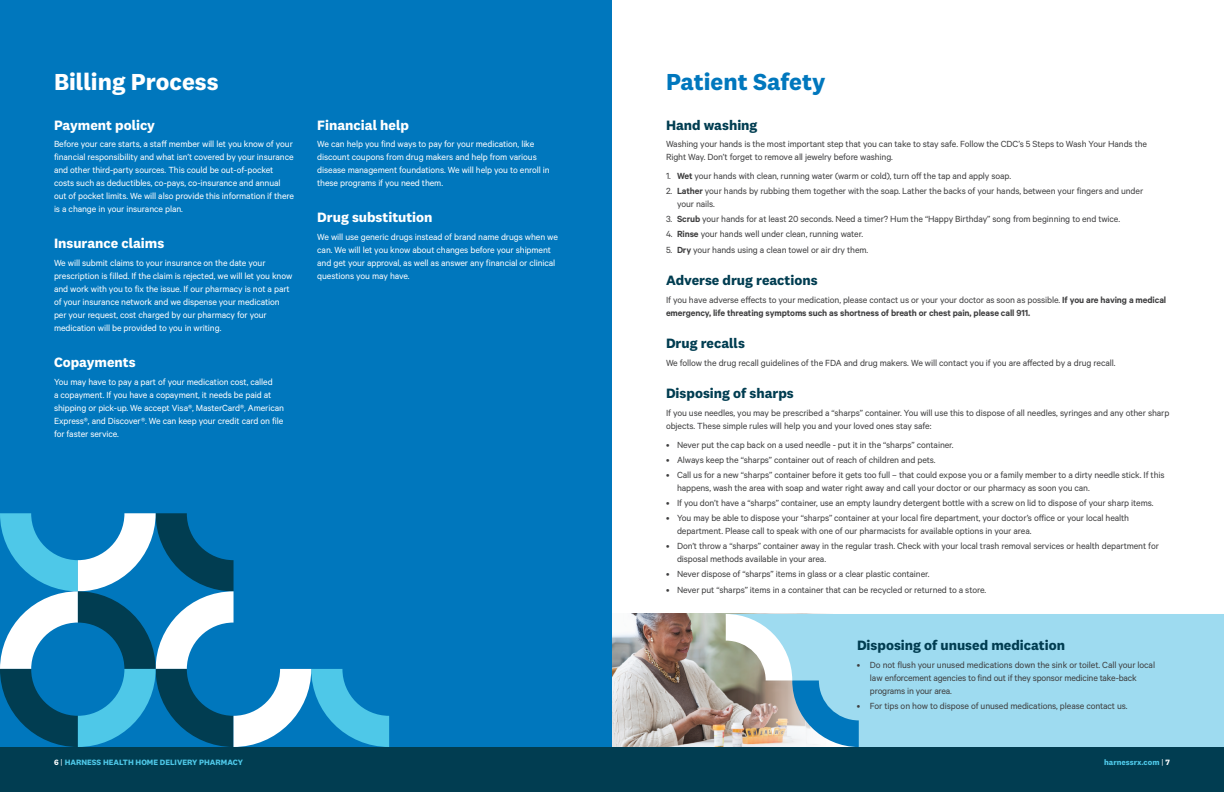
<style>
.page{position:relative;width:1224px;height:792px;background:#fff}
.page>*{position:absolute;margin:0;border:0;box-sizing:border-box;transform-origin:0 0}
._24_Pt__Headline{font:700 24px "National 2";color:#fff}
._24_Pt__Headline-2{font:700 24px "National 2";color:#0077bd}
._14_Pt__ubhead{font:700 14px "National 2";color:#013d51}
._14_Pt__ubhead-2{font:700 14px "National 2";color:#fff}
.Body_Bullets{font:10px/13px "Calibre";letter-spacing:-.01em;color:#3e3e3f}
.New_Body_Text{font:10px/13px "Calibre";letter-spacing:-.01em;color:#fff}
.New_Body_Text-2{font:10px/13px "Calibre";letter-spacing:-.01em;color:#3e3e3f}
.New_Body_Text-3{font:600 10px/13px "Calibre";letter-spacing:-.01em;color:#3e3e3f}
._14_Pt__ubhead-3{font:700 8px "National 2";color:#4ec8e8}
.s1{color:#fff}
.s2{font-weight:400;color:#fff}
.s3{font-weight:600}
.s4{font-weight:400}
</style>
<div class="page">
<img style="left:612px;top:614px;width:114px;height:133px">
<div style="left:0;top:0;width:612px;height:747px;background:#0077bd"></div>
<div style="left:859px;top:614px;width:365px;height:133px;background:#9edbf0"></div>
<svg style="left:726px;top:614px;width:133px;height:133px"></svg>
<div style="left:0;top:747px;width:621px;height:45px;background:#013d51"></div>
<div style="left:603px;top:747px;width:621px;height:45px;background:#013d51"></div>
<svg style="left:0;top:513px;width:389px;height:234px"></svg>
<p class="_24_Pt__Headline" style="left:54px;top:67px;width:166px">Billing Process</p>
<p class="_14_Pt__ubhead-2" style="left:54px;top:116px;width:103px">Payment policy</p>
<p class="New_Body_Text" style="left:54px;top:137px;width:242px">Before your care starts, a staff member will let you know of your financial responsibility and what isn’t covered by your insurance and other third-party sources. This could be out-of-pocket costs such as deductibles, co-pays, co-insurance and annual out of pocket limits. We will also provide this information if there is a change in your insurance plan.</p>
<p class="_14_Pt__ubhead-2" style="left:54px;top:235px;width:112px">Insurance claims</p>
<p class="New_Body_Text" style="left:54px;top:256px;width:240px">We will submit claims to your insurance on the date your prescription is filled. If the claim is rejected, we will let you know and work with you to fix the issue. If our pharmacy is not a part of your insurance network and we dispense your medication per your request, cost charged by our pharmacy for your medication will be provided to you in writing.</p>
<p class="_14_Pt__ubhead-2" style="left:54px;top:354px;width:83px">Copayments</p>
<p class="New_Body_Text" style="left:54px;top:375px;width:232px">You may have to pay a part of your medication cost, called<br>a copayment. If you have a copayment, it needs be paid at shipping or pick-up. We accept Visa®, MasterCard®, American Express®, and Discover®. We can keep your credit card on file for faster service.</p>
<p class="_14_Pt__ubhead-2" style="left:317px;top:116px;width:93px">Financial help</p>
<p class="New_Body_Text" style="left:317px;top:137px;width:234px">We can help you find ways to pay for your medication, like discount coupons from drug makers and help from various disease management foundations. We will help you to enroll in these programs if you need them.</p>
<p class="_14_Pt__ubhead-2" style="left:317px;top:209px;width:117px">Drug substitution</p>
<p class="New_Body_Text" style="left:317px;top:230px;width:242px">We will use generic drugs instead of brand name drugs when we can. We will let you know about changes before your shipment and get your approval, as well as answer any financial or clinical questions you may have.</p>
<p class="_14_Pt__ubhead-3" style="left:54px;top:757px;width:190px"><span class="s1">6</span> <span class="s2">|</span> HARNESS HEALTH HOME DELIVERY PHARMACY</p>
<p class="_24_Pt__Headline-2" style="left:666px;top:67px;width:161px">Patient Safety</p>
<p class="_14_Pt__ubhead" style="left:666px;top:116px;width:93px">Hand washing</p>
<p class="New_Body_Text-2" style="left:666px;top:137px;width:483px">Washing your hands is the most important step that you can take to stay safe. Follow the CDC’s 5 Steps to Wash Your Hands the<br>Right Way. Don’t forget to remove all jewelry before washing.</p>
<p class="Body_Bullets" style="left:666px;top:169px;width:347px">1. <span class="s3">Wet</span> your hands with clean, running water (warm or cold), turn off the tap and apply soap.</p>
<p class="Body_Bullets" style="left:677px;top:184px;width:468px;text-indent:-11px">2. <span class="s3">Lather</span> your hands by rubbing them together with the soap. Lather the backs of your hands, between your fingers and under your nails.</p>
<p class="Body_Bullets" style="left:666px;top:212px;width:456px">3. <span class="s3">Scrub</span> your hands for at least 20 seconds. Need a timer? Hum the “Happy Birthday” song from beginning to end twice.</p>
<p class="Body_Bullets" style="left:666px;top:227px;width:199px">4. <span class="s3">Rinse</span> your hands well under clean, running water.</p>
<p class="Body_Bullets" style="left:666px;top:243px;width:204px">5. <span class="s3">Dry</span> your hands using a clean towel or air dry them.</p>
<p class="_14_Pt__ubhead" style="left:666px;top:272px;width:153px">Adverse drug reactions</p>
<p class="New_Body_Text-3" style="left:666px;top:293px;width:502px"><span class="s4">If you have adverse effects to your medication, please contact us or your your doctor as soon as possible.</span> If you are having a medical emergency, life threating symptoms such as shortness of breath or chest pain, please call 911.</p>
<p class="_14_Pt__ubhead" style="left:666px;top:335px;width:80px">Drug recalls</p>
<p class="New_Body_Text-2" style="left:666px;top:356px;width:451px">We follow the drug recall guidelines of the FDA and drug makers. We will contact you if you are affected by a drug recall.</p>
<p class="_14_Pt__ubhead" style="left:666px;top:385px;width:129px">Disposing of sharps</p>
<p class="New_Body_Text-2" style="left:666px;top:406px;width:505px">If you use needles, you may be prescribed a “sharps” container. You will use this to dispose of all needles, syringes and any other sharp objects. These simple rules will help you and your loved ones stay safe:</p>
<p class="Body_Bullets" style="left:666px;top:438px;width:289px">• Never put the cap back on a used needle - put it in the “sharps” container.</p>
<p class="Body_Bullets" style="left:666px;top:453px;width:271px">• Always keep the “sharps” container out of reach of children and pets.</p>
<p class="Body_Bullets" style="left:677px;top:468px;width:489px;text-indent:-11px">• Call us for a new “sharps” container before it gets too full – that could expose you or a family member to a dirty needle stick. If this happens, wash the area with soap and water right away and call your doctor or our pharmacy as soon you can.</p>
<p class="Body_Bullets" style="left:666px;top:496px;width:489px">• If you don’t have a “sharps” container, use an empty laundry detergent bottle with a screw on lid to dispose of your sharp items.</p>
<p class="Body_Bullets" style="left:677px;top:511px;width:454px;text-indent:-11px">• You may be able to dispose your “sharps” container at your local fire department, your doctor’s office or your local health department. Please call to speak with one of our pharmacists for available options in your area.</p>
<p class="Body_Bullets" style="left:677px;top:539px;width:483px;text-indent:-11px">• Don’t throw a “sharps” container away in the regular trash. Check with your local trash removal services or health department for disposal methods available in your area.</p>
<p class="Body_Bullets" style="left:666px;top:568px;width:265px">• Never dispose of “sharps” items in glass or a clear plastic container.</p>
<p class="Body_Bullets" style="left:666px;top:583px;width:322px">• Never put “sharps” items in a container that can be recycled or returned to a store.</p>
<p class="_14_Pt__ubhead" style="left:857px;top:637px;width:210px">Disposing of unused medication</p>
<p class="Body_Bullets" style="left:870px;top:658px;width:287px;text-indent:-13px">• Do not flush your unused medications down the sink or toilet. Call your local law enforcement agencies to find out if they sponsor medicine take-back programs in your area.</p>
<p class="Body_Bullets" style="left:857px;top:699px;width:272px">• For tips on how to dispose of unused medications, please contact us.</p>
<p class="_14_Pt__ubhead-3" style="left:1104px;top:757px;width:67px">harnessrx.com <span class="s2">|</span> <span class="s1">7</span></p>
</div>
